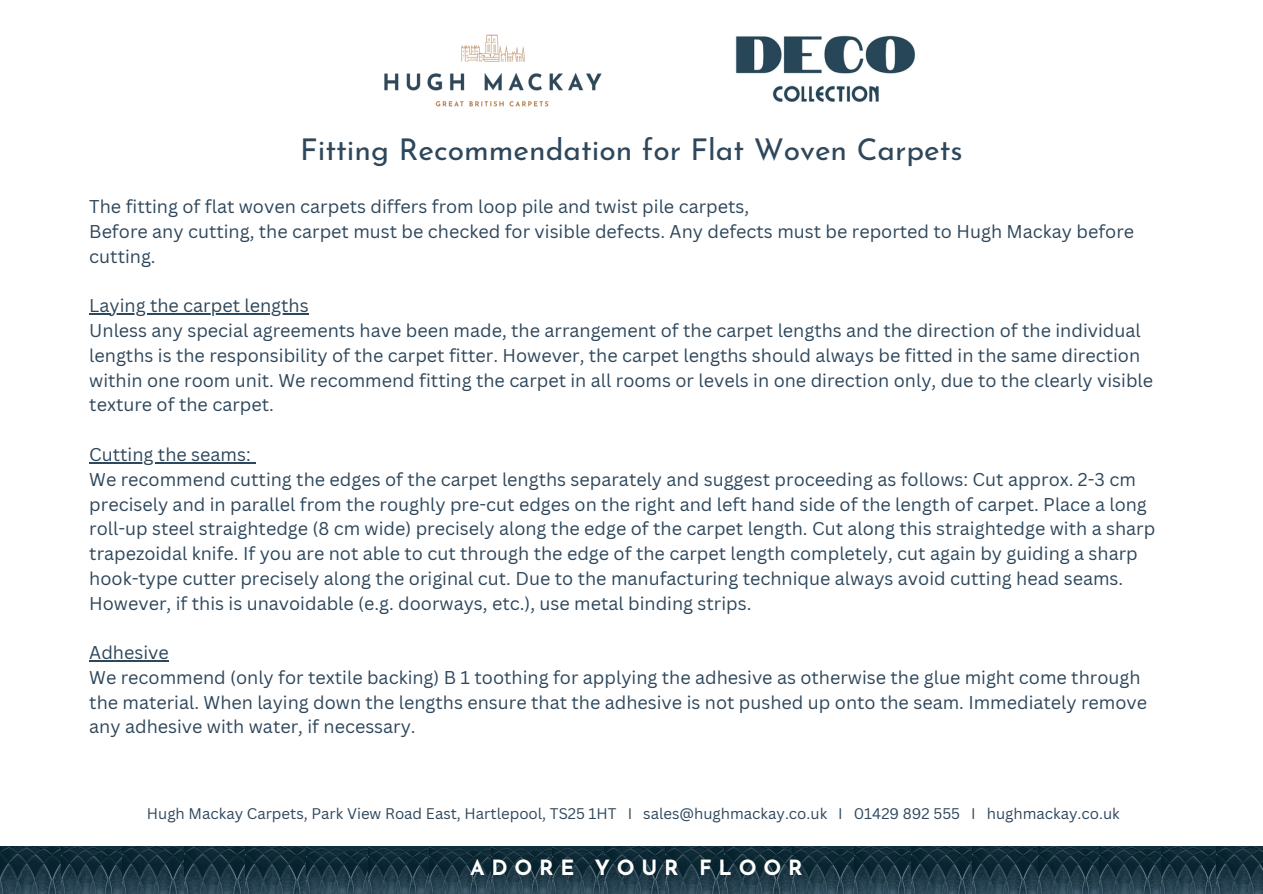
<style>
.page{position:relative;width:1263px;height:894px;background:#fff}
.page>*{position:absolute;margin:0;border:0;box-sizing:border-box;transform-origin:0 0}
.t1{font:30px "Josefin Sans";color:#2e475b}
.t2{font:700 21px "Josefin Sans";letter-spacing:.325em;color:#fff}
.t3{font:18px/24.8px "Canva Sans";color:#2e475b}
.t4{font:15px "Canva Sans";color:#2e475b}
</style>
<div class="page">
<img style="left:0;top:846px;width:61px;height:47px">
<img style="left:384px;top:34px;width:218px;height:73px">
<img style="left:735px;top:35px;width:181px;height:67px">
<img style="left:61px;top:846px;width:62px;height:47px">
<img style="left:123px;top:846px;width:61px;height:47px">
<img style="left:184px;top:846px;width:62px;height:47px">
<img style="left:246px;top:846px;width:61px;height:47px">
<img style="left:307px;top:846px;width:297px;height:47px">
<img style="left:604px;top:846px;width:62px;height:47px">
<img style="left:666px;top:846px;width:59px;height:47px">
<img style="left:725px;top:846px;width:68px;height:47px">
<img style="left:793px;top:846px;width:61px;height:47px">
<img style="left:854px;top:846px;width:57px;height:47px">
<img style="left:911px;top:846px;width:61px;height:47px">
<img style="left:972px;top:846px;width:66px;height:47px">
<img style="left:1038px;top:846px;width:62px;height:47px">
<img style="left:1100px;top:846px;width:61px;height:47px">
<img style="left:1161px;top:846px;width:56px;height:47px">
<img style="left:1217px;top:846px;width:46px;height:47px">
<hr style="left:89px;top:313px;width:220px;height:1px;background:#2e475b">
<hr style="left:89px;top:462px;width:162px;height:1px;background:#2e475b">
<hr style="left:89px;top:660px;width:80px;height:1px;background:#2e475b">
<p class="t1" style="left:300px;top:137px;width:664px">Fitting Recommendation for Flat Woven Carpets</p>
<p class="t3" style="left:89px;top:194px;width:1046px">The fitting of flat woven carpets differs from loop pile and twist pile carpets,<br>Before any cutting, the carpet must be checked for visible defects. Any defects must be reported to Hugh Mackay before cutting.</p>
<p class="t3" style="left:89px;top:293px;width:1065px">Laying the carpet lengths<br>Unless any special agreements have been made, the arrangement of the carpet lengths and the direction of the individual lengths is the responsibility of the carpet fitter. However, the carpet lengths should always be fitted in the same direction within one room unit. We recommend fitting the carpet in all rooms or levels in one direction only, due to the clearly visible texture of the carpet.</p>
<p class="t3" style="left:89px;top:441px;width:1067px">Cutting the seams:<br>We recommend cutting the edges of the carpet lengths separately and suggest proceeding as follows: Cut approx. 2-3 cm precisely and in parallel from the roughly pre-cut edges on the right and left hand side of the length of carpet. Place a long roll-up steel straightedge (8 cm wide) precisely along the edge of the carpet length. Cut along this straightedge with a sharp trapezoidal knife. If you are not able to cut through the edge of the carpet length completely, cut again by guiding a sharp hook-type cutter precisely along the original cut. Due to the manufacturing technique always avoid cutting head seams.<br>However, if this is unavoidable (e.g. doorways, etc.), use metal binding strips.</p>
<h2 class="t3" style="left:89px;top:639px;width:1059px">Adhesive<br>We recommend (only for textile backing) B 1 toothing for applying the adhesive as otherwise the glue might come through the material. When laying down the lengths ensure that the adhesive is not pushed up onto the seam. Immediately remove any adhesive with water, if necessary.</h2>
<p class="t4" style="left:147px;top:802px;width:974px">Hugh Mackay Carpets, Park View Road East, Hartlepool, TS25 1HT I sales@hughmackay.co.uk I 01429 892 555 I hughmackay.co.uk</p>
<p class="t2" style="left:470px;top:858px;width:334px">ADORE YOUR FLOOR</p>
</div>
